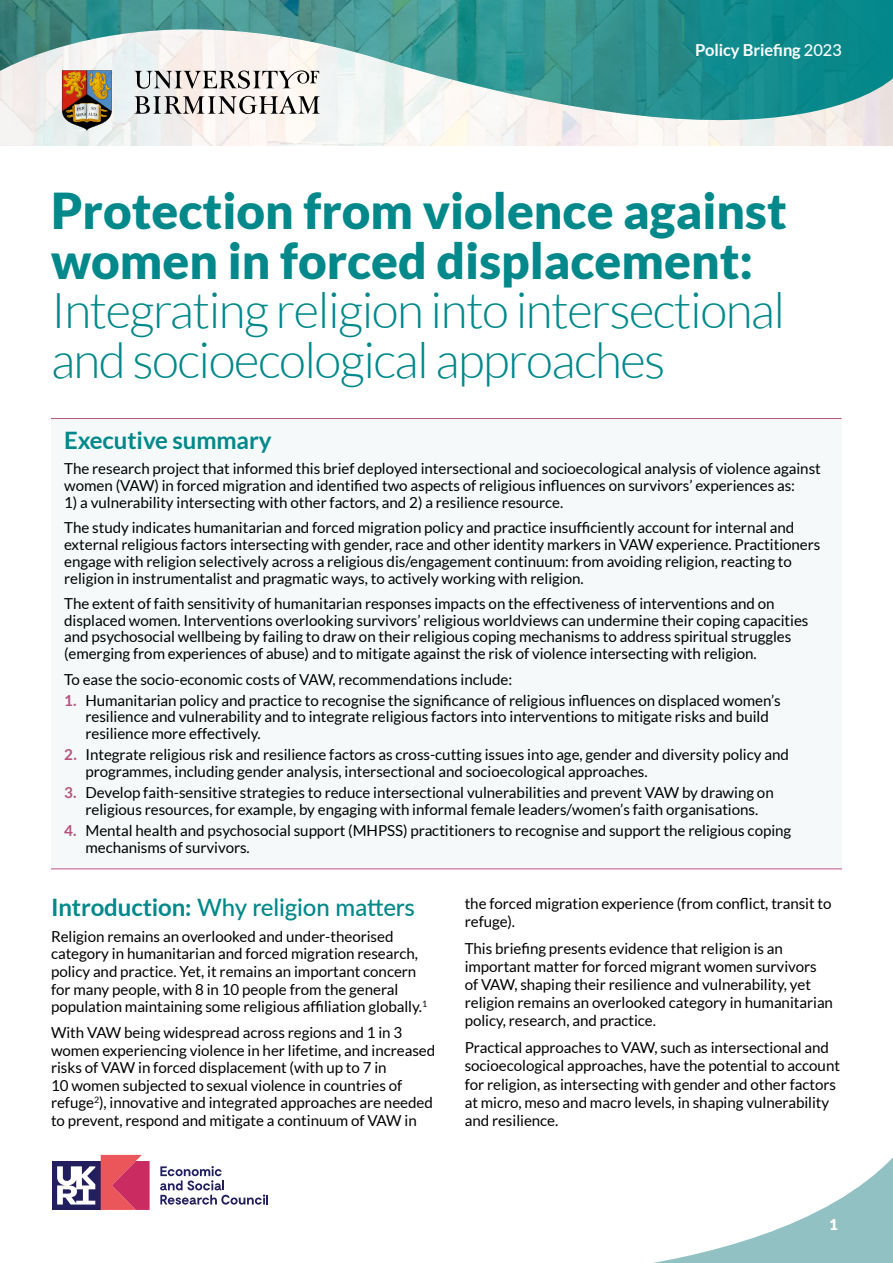
<style>
.page{position:relative;width:893px;height:1263px;background:#fff}
.page>*{position:absolute;margin:0;border:0;box-sizing:border-box;transform-origin:0 0}
.SUB_HEAD{font:300 49.5px/49.5px "Lato";letter-spacing:-.03em;color:#00888b}
.SUB_HEAD-2{font:500 24px "Lato";letter-spacing:-.005em;color:#00888b}
.t1{font:700 24px "Lato";letter-spacing:-.005em;color:#00888b}
.t2{font:700 16.5px "Lato";letter-spacing:-.005em;color:#fff}
.BODY{font:15.15px/16.8px "Lato";letter-spacing:-.005em;color:#000}
.t3{font:900 15px "Lato";color:#fff}
.s1{font-weight:500}
.s2{font-weight:900}
.s3{font-weight:700;color:#b8527e}
.s4{font-weight:700}
</style>
<div class="page">
<div style="left:51px;top:418px;width:790px;height:450px;background:#f5f9f9"></div>
<hr style="left:51px;top:418px;width:790px;height:1px;background:#b8527e">
<hr style="left:51px;top:868px;width:791px;height:1px;background:#b8527e">
<svg style="left:160px;top:1166px;width:108px;height:38px"></svg>
<div style="left:52px;top:1161px;width:49px;height:49px;background:#211f5e"></div>
<svg style="left:57px;top:1166px;width:38px;height:38px"></svg>
<svg style="left:101px;top:1155px;width:49px;height:55px;background:#dc4863"></svg>
<svg style="left:0;top:122px;width:893px;height:24px;fill:#f7f3f0"></svg>
<img style="left:0;top:0;width:893px;height:122px">
<svg style="left:653px;top:1157px;width:240px;height:106px"></svg>
<p class="t2" style="left:695px;top:40px;width:148px">Policy Briefing <span class="s1">2023</span></p>
<p class="SUB_HEAD" style="left:51px;top:187px;width:737px"><span class="s2">Protection from violence against women in forced displacement:<br></span>Integrating religion into intersectional and socioecological approaches</p>
<h2 class="t1" style="left:64px;top:426px;width:209px">Executive summary</h2>
<p class="BODY" style="left:64px;top:460px;width:758px">The research project that informed this brief deployed intersectional and socioecological analysis of violence against women (VAW) in forced migration and identified two aspects of religious influences on survivors’ experiences as:</p>
<p class="BODY" style="left:64px;top:490px;width:731px;line-height:25.3px">1) a vulnerability intersecting with other factors, and 2) a resilience resource.<br>The study indicates humanitarian and forced migration policy and practice insufficiently account for internal and</p>
<p class="BODY" style="left:64px;top:536px;width:758px">external religious factors intersecting with gender, race and other identity markers in VAW experience. Practitioners engage with religion selectively across a religious dis/engagement continuum: from avoiding religion, reacting to religion in instrumentalist and pragmatic ways, to actively working with religion.</p>
<p class="BODY" style="left:64px;top:595px;width:746px">The extent of faith sensitivity of humanitarian responses impacts on the effectiveness of interventions and on displaced women. Interventions overlooking survivors’ religious worldviews can undermine their coping capacities and psychosocial wellbeing by failing to draw on their religious coping mechanisms to address spiritual struggles (emerging from experiences of abuse) and to mitigate against the risk of violence intersecting with religion.</p>
<p class="BODY" style="left:64px;top:671px;width:449px">To ease the socio-economic costs of VAW, recommendations include:</p>
<p class="BODY" style="left:85px;top:692px;width:697px;text-indent:-21px"><span class="s3">1.</span> Humanitarian policy and practice to recognise the significance of religious influences on displaced women’s resilience and vulnerability and to integrate religious factors into interventions to mitigate risks and build resilience more effectively.</p>
<p class="BODY" style="left:85px;top:746px;width:705px;text-indent:-21px"><span class="s3">2.</span> Integrate religious risk and resilience factors as cross-cutting issues into age, gender and diversity policy and programmes, including gender analysis, intersectional and socioecological approaches.</p>
<p class="BODY" style="left:64px;top:784px;width:711px;text-align:center"><span class="s3">3.</span> Develop faith-sensitive strategies to reduce intersectional vulnerabilities and prevent VAW by drawing on religious resources, for example, by engaging with informal female leaders/women’s faith organisations.</p>
<p class="BODY" style="left:85px;top:822px;width:707px;text-indent:-21px"><span class="s3">4.</span> Mental health and psychosocial support (MHPSS) practitioners to recognise and support the religious coping mechanisms of survivors.</p>
<p class="SUB_HEAD-2" style="left:51px;top:890px;width:365px"><span class="s4">Introduction:</span> Why religion matters</p>
<p class="BODY" style="left:51px;top:927px;width:378px;line-height:17.5px">Religion remains an overlooked and under-theorised category in humanitarian and forced migration research, policy and practice. Yet, it remains an important concern for many people, with 8 in 10 people from the general population maintaining some religious affiliation globally.<sup>1</sup></p>
<p class="BODY" style="left:51px;top:1024px;width:386px;line-height:17.5px">With VAW being widespread across regions and 1 in 3 women experiencing violence in her lifetime, and increased risks of VAW in forced displacement (with up to 7 in<br>10 women subjected to sexual violence in countries of refuge<sup>2</sup>), innovative and integrated approaches are needed to prevent, respond and mitigate a continuum of VAW in</p>
<p class="BODY" style="left:465px;top:894px;width:368px;line-height:18.1px">the forced migration experience (from conflict, transit to refuge).</p>
<p class="BODY" style="left:465px;top:939px;width:370px;line-height:18.1px">This briefing presents evidence that religion is an important matter for forced migrant women survivors of VAW, shaping their resilience and vulnerability, yet religion remains an overlooked category in humanitarian policy, research, and practice.</p>
<p class="BODY" style="left:465px;top:1038px;width:377px;line-height:18.1px">Practical approaches to VAW, such as intersectional and socioecological approaches, have the potential to account for religion, as intersecting with gender and other factors at micro, meso and macro levels, in shaping vulnerability and resilience.</p>
<p class="t3" style="left:829px;top:1216px;width:10px">1</p>
</div>
